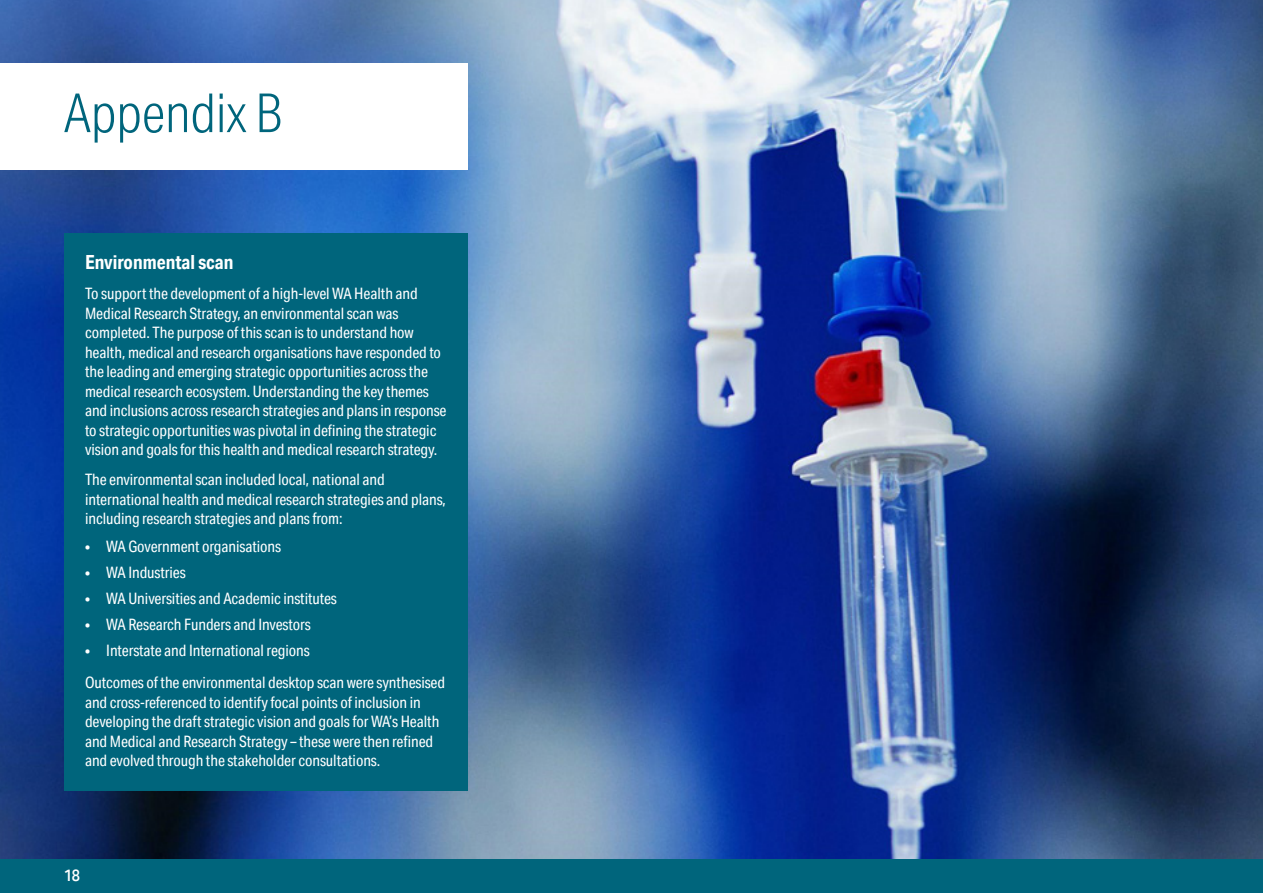
<style>
.page{position:relative;width:1263px;height:893px;background:#fff}
.page>*{position:absolute;margin:0;border:0;box-sizing:border-box;transform-origin:0 0}
.t1{font:300 54px "Aktiv Grotesk Cd";letter-spacing:-.005em;color:#00657c}
.Sub_Heads{font:700 19.5px "Aktiv Grotesk Cd";color:#fff}
.t2{font:500 16.5px "Aktiv Grotesk Cd";color:#fff}
.Body_Copy{font:15.75px/19.5px "Aktiv Grotesk Cd";letter-spacing:-.005em;color:#fff}
</style>
<div class="page">
<div style="left:0;top:859px;width:1263px;height:34px;background:#00657c"></div>
<img style="left:0;top:0;width:1263px;height:859px">
<div style="left:64px;top:234px;width:404px;height:557px;background:#00657c"></div>
<div style="left:0;top:64px;width:468px;height:106px;background:#fff"></div>
<p class="t1" style="left:64px;top:82px;width:220px">Appendix B</p>
<p class="Sub_Heads" style="left:85px;top:250px;width:150px">Environmental scan</p>
<p class="Body_Copy" style="left:85px;top:284px;width:363px">To support the development of a high-level WA Health and Medical Research Strategy, an environmental scan was completed. The purpose of this scan is to understand how health, medical and research organisations have responded to the leading and emerging strategic opportunities across the medical research ecosystem. Understanding the key themes and inclusions across research strategies and plans in response to strategic opportunities was pivotal in defining the strategic vision and goals for this health and medical research strategy.</p>
<p class="Body_Copy" style="left:85px;top:470px;width:362px">The environmental scan included local, national and international health and medical research strategies and plans, including research strategies and plans from:</p>
<p class="Body_Copy" style="left:85px;top:537px;width:198px">• WA Government organisations</p>
<p class="Body_Copy" style="left:85px;top:563px;width:102px">• WA Industries</p>
<p class="Body_Copy" style="left:85px;top:589px;width:253px">• WA Universities and Academic institutes</p>
<p class="Body_Copy" style="left:85px;top:614px;width:227px">• WA Research Funders and Investors</p>
<p class="Body_Copy" style="left:85px;top:640px;width:226px">• Interstate and International regions</p>
<p class="Body_Copy" style="left:85px;top:673px;width:362px">Outcomes of the environmental desktop scan were synthesised and cross-referenced to identify focal points of inclusion in developing the draft strategic vision and goals for WA’s Health and Medical and Research Strategy – these were then refined and evolved through the stakeholder consultations.</p>
<p class="t2" style="left:64px;top:866px;width:18px">18</p>
</div>
